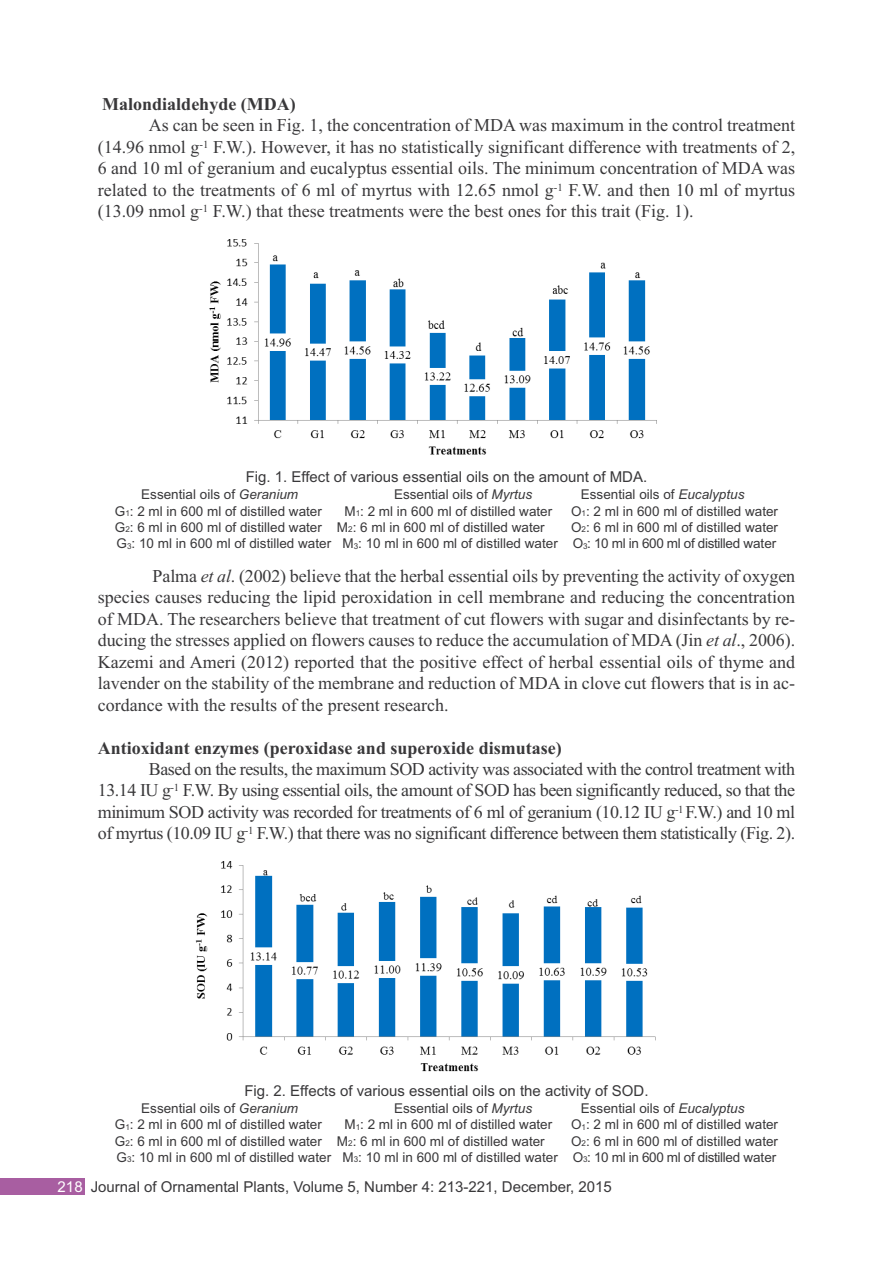
<style>
.page{position:relative;width:893px;height:1263px;background:#fff}
.page>*{position:absolute;margin:0;border:0;box-sizing:border-box;transform-origin:0 0}
.t1{font:18px/21.5px "Times New Roman";color:#39383a;text-align:justify}
.t2{font:700 18px "Times New Roman";color:#39383a}
.t3{font:15px "Arial";color:#39383a}
.t4{font:13.5px/16.2px "Arial";color:#39383a;text-align:right}
.s1{font-style:italic}
.s2{font-size:8.1px}
.s3{color:#fff}
</style>
<div class="page">
<div style="left:1px;top:1178px;width:84px;height:16px;background:#a85ea1"></div>
<img style="left:209px;top:239px;width:448px;height:216px">
<img style="left:195px;top:861px;width:461px;height:211px">
<p class="t2" style="left:102px;top:93px;width:195px">Malondialdehyde (MDA)</p>
<p class="t1" style="left:98px;top:115px;width:699px;text-indent:51px">As can be seen in Fig. 1, the concentration of MDA was maximum in the control treatment (14.96 nmol g<sup>-1</sup> F.W.). However, it has no statistically significant difference with treatments of 2, 6 and 10 ml of geranium and eucalyptus essential oils. The minimum concentration of MDA was related to the treatments of 6 ml of myrtus with 12.65 nmol g<sup>-1</sup> F.W. and then 10 ml of myrtus (13.09 nmol g<sup>-1</sup> F.W.) that these treatments were the best ones for this trait (Fig. 1).</p>
<p class="t3" style="left:246px;top:468px;width:403px">Fig. 1. Effect of various essential oils on the amount of MDA.</p>
<p class="t4" style="left:141px;top:487px;width:158px">Essential oils of <span class="s1">Geranium</span></p>
<p class="t4" style="left:394px;top:487px;width:140px">Essential oils of <span class="s1">Myrtus</span></p>
<p class="t4" style="left:581px;top:487px;width:165px">Essential oils of <span class="s1">Eucalyptus</span></p>
<p class="t4" style="left:115px;top:503px;width:209px">G<span class="s2">1</span>: 2 ml in 600 ml of distilled water</p>
<p class="t4" style="left:344px;top:503px;width:209px">M<span class="s2">1</span>: 2 ml in 600 ml of distilled water</p>
<p class="t4" style="left:571px;top:503px;width:209px">O<span class="s2">1</span>: 2 ml in 600 ml of distilled water</p>
<p class="t4" style="left:115px;top:519px;width:431px">G<span class="s2">2</span>: 6 ml in 600 ml of distilled water M<span class="s2">2</span>: 6 ml in 600 ml of distilled water</p>
<p class="t4" style="left:117px;top:519px;width:663px">O<span class="s2">2</span>: 6 ml in 600 ml of distilled water<br>G<span class="s2">3</span>: 10 ml in 600 ml of distilled water M<span class="s2">3</span>: 10 ml in 600 ml of distilled water O<span class="s2">3</span>: 10 ml in 600 ml of distilled water</p>
<p class="t1" style="left:98px;top:565px;width:699px;text-indent:55px">Palma <span class="s1">et al</span>. (2002) believe that the herbal essential oils by preventing the activity of oxygen species causes reducing the lipid peroxidation in cell membrane and reducing the concentration of MDA. The researchers believe that treatment of cut flowers with sugar and disinfectants by re&shy;ducing the stresses applied on flowers causes to reduce the accumulation of MDA (Jin <span class="s1">et al</span>., 2006).<br>Kazemi and Ameri (2012) reported that the positive effect of herbal essential oils of thyme and lavender on the stability of the membrane and reduction of MDA in clove cut flowers that is in ac&shy;cordance with the results of the present research.</p>
<p class="t2" style="left:98px;top:737px;width:465px">Antioxidant enzymes (peroxidase and superoxide dismutase)</p>
<p class="t1" style="left:98px;top:758px;width:699px;text-indent:51px">Based on the results, the maximum SOD activity was associated with the control treatment with 13.14 IU g<sup>-1</sup> F.W. By using essential oils, the amount of SOD has been significantly reduced, so that the minimum SOD activity was recorded for treatments of 6 ml of geranium (10.12 IU g<sup>-1</sup> F.W.) and 10 ml of myrtus (10.09 IU g<sup>-1</sup> F.W.) that there was no significant difference between them statistically (Fig. 2).</p>
<p class="t3" style="left:244px;top:1082px;width:406px">Fig. 2. Effects of various essential oils on the activity of SOD.</p>
<p class="t4" style="left:141px;top:1100px;width:158px">Essential oils of <span class="s1">Geranium</span></p>
<p class="t4" style="left:394px;top:1100px;width:140px">Essential oils of <span class="s1">Myrtus</span></p>
<p class="t4" style="left:581px;top:1100px;width:165px">Essential oils of <span class="s1">Eucalyptus</span></p>
<p class="t4" style="left:115px;top:1116px;width:209px">G<span class="s2">1</span>: 2 ml in 600 ml of distilled water</p>
<p class="t4" style="left:344px;top:1116px;width:209px">M<span class="s2">1</span>: 2 ml in 600 ml of distilled water</p>
<p class="t4" style="left:571px;top:1116px;width:209px">O<span class="s2">1</span>: 2 ml in 600 ml of distilled water</p>
<p class="t4" style="left:115px;top:1133px;width:431px">G<span class="s2">2</span>: 6 ml in 600 ml of distilled water M<span class="s2">2</span>: 6 ml in 600 ml of distilled water</p>
<p class="t4" style="left:117px;top:1133px;width:663px">O<span class="s2">2</span>: 6 ml in 600 ml of distilled water<br>G<span class="s2">3</span>: 10 ml in 600 ml of distilled water M<span class="s2">3</span>: 10 ml in 600 ml of distilled water O<span class="s2">3</span>: 10 ml in 600 ml of distilled water</p>
<p class="t3" style="left:58px;top:1178px;width:556px"><span class="s3">218</span> Journal of Ornamental Plants, Volume 5, Number 4: 213-221, December, 2015</p>
</div>
